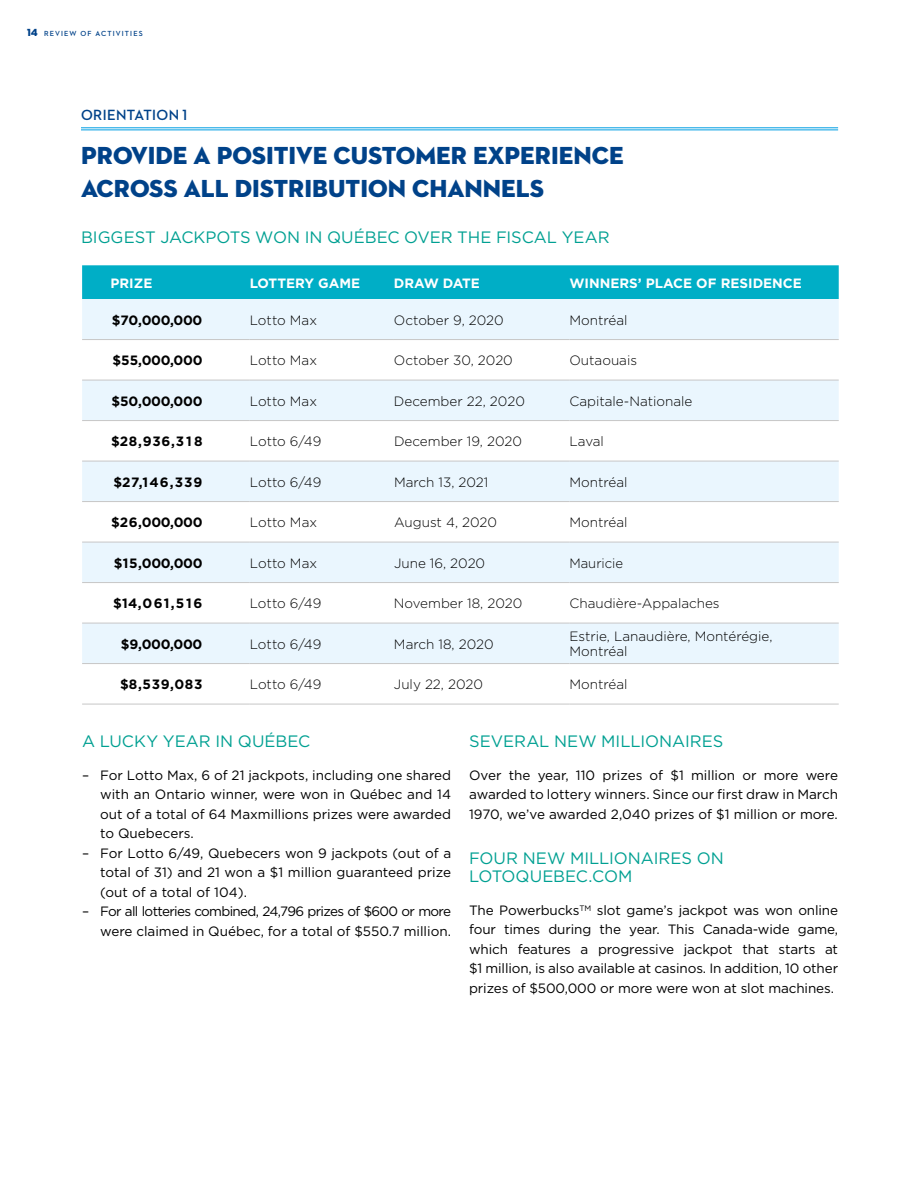
<style>
.page{position:relative;width:918px;height:1188px;background:#fff}
.page>*{position:absolute;margin:0;border:0;box-sizing:border-box;transform-origin:0 0}
.t1{font:25.05px/33px "Neutraface 2 Display Titling";color:#004289}
.t2{font:16.5px/18px "Gotham";color:#00a092}
.t3{font:700 15px "Neutraface 2 Display";letter-spacing:.025em;color:#004289}
.t4{font:13.5px/19.5px "Gotham";color:#000;text-align:justify}
.t5{font:300 13.5px/15px "Gotham";color:#000}
.t6{font:700 13.5px "Gotham";letter-spacing:-.02em;color:#000}
.t7{font:13.5px/19.5px "Gotham";letter-spacing:-.05em;color:#000;text-align:right}
.t8{font:700 13.5px "Gotham";color:#fff}
.t9{font:700 13.5px "Gotham";letter-spacing:-.025em;color:#fff}
.t10{font:700 7.5px "Neutraface 2 Display";letter-spacing:.15em;color:#004289}
.s1{font-family:"Neutraface 2 Display Titling";font-weight:400;font-size:10.5px}
</style>
<div class="page">
<div style="left:82px;top:265px;width:757px;height:34px;background:#00aec6"></div>
<div style="left:82px;top:299px;width:757px;height:40px;background:#eaf6fe"></div>
<svg style="left:82px;top:379px;width:757px;height:325px;fill:#eaf6fe"></svg>
<hr style="left:82px;top:582px;width:168px;height:1px;background:#c6c6c6">
<hr style="left:250px;top:582px;width:144px;height:1px;background:#c6c6c6">
<hr style="left:394px;top:582px;width:175px;height:1px;background:#c6c6c6">
<hr style="left:569px;top:582px;width:270px;height:1px;background:#c6c6c6">
<hr style="left:82px;top:339px;width:168px;height:1px;background:#c6c6c6">
<hr style="left:250px;top:339px;width:144px;height:1px;background:#c6c6c6">
<hr style="left:394px;top:339px;width:175px;height:1px;background:#c6c6c6">
<hr style="left:569px;top:339px;width:270px;height:1px;background:#c6c6c6">
<hr style="left:82px;top:380px;width:168px;height:1px;background:#c6c6c6">
<hr style="left:250px;top:380px;width:144px;height:1px;background:#c6c6c6">
<hr style="left:394px;top:380px;width:175px;height:1px;background:#c6c6c6">
<hr style="left:569px;top:380px;width:270px;height:1px;background:#c6c6c6">
<hr style="left:82px;top:420px;width:168px;height:1px;background:#c6c6c6">
<hr style="left:250px;top:420px;width:144px;height:1px;background:#c6c6c6">
<hr style="left:394px;top:420px;width:175px;height:1px;background:#c6c6c6">
<hr style="left:569px;top:420px;width:270px;height:1px;background:#c6c6c6">
<hr style="left:82px;top:461px;width:168px;height:1px;background:#c6c6c6">
<hr style="left:250px;top:461px;width:144px;height:1px;background:#c6c6c6">
<hr style="left:394px;top:461px;width:175px;height:1px;background:#c6c6c6">
<hr style="left:569px;top:461px;width:270px;height:1px;background:#c6c6c6">
<hr style="left:82px;top:501px;width:168px;height:1px;background:#c6c6c6">
<hr style="left:250px;top:501px;width:144px;height:1px;background:#c6c6c6">
<hr style="left:394px;top:501px;width:175px;height:1px;background:#c6c6c6">
<hr style="left:569px;top:501px;width:270px;height:1px;background:#c6c6c6">
<hr style="left:82px;top:542px;width:168px;height:1px;background:#c6c6c6">
<hr style="left:250px;top:542px;width:144px;height:1px;background:#c6c6c6">
<hr style="left:394px;top:542px;width:175px;height:1px;background:#c6c6c6">
<hr style="left:569px;top:542px;width:270px;height:1px;background:#c6c6c6">
<hr style="left:82px;top:623px;width:168px;height:1px;background:#c6c6c6">
<hr style="left:250px;top:623px;width:144px;height:1px;background:#c6c6c6">
<hr style="left:394px;top:623px;width:175px;height:1px;background:#c6c6c6">
<hr style="left:569px;top:623px;width:270px;height:1px;background:#c6c6c6">
<hr style="left:250px;top:663px;width:144px;height:1px;background:#c6c6c6">
<hr style="left:394px;top:663px;width:175px;height:1px;background:#c6c6c6">
<hr style="left:569px;top:663px;width:270px;height:1px;background:#c6c6c6">
<hr style="left:250px;top:704px;width:144px;height:1px;background:#c6c6c6">
<hr style="left:394px;top:704px;width:175px;height:1px;background:#c6c6c6">
<hr style="left:569px;top:704px;width:270px;height:1px;background:#c6c6c6">
<hr style="left:82px;top:663px;width:168px;height:1px;background:#c6c6c6">
<hr style="left:82px;top:704px;width:168px;height:1px;background:#c6c6c6">
<hr style="left:81px;top:128px;width:757px;height:1px;background:#009fe3">
<hr style="left:81px;top:130px;width:757px;height:1px;background:#009fe3">
<p class="t10" style="left:27px;top:30px;width:117px"><span class="s1">14</span> REVIEW OF ACTIVITIES</p>
<p class="t3" style="left:81px;top:107px;width:108px">ORIENTATION 1</p>
<h1 class="t1" style="left:81px;top:139px;width:544px">PROVIDE A POSITIVE CUSTOMER EXPERIENCE<br>ACROSS ALL DISTRIBUTION CHANNELS</h1>
<p class="t2" style="left:81px;top:228px;width:530px">BIGGEST JACKPOTS WON IN QUÉBEC OVER THE FISCAL YEAR</p>
<p class="t8" style="left:110px;top:275px;width:43px">PRIZE</p>
<p class="t8" style="left:250px;top:275px;width:112px">LOTTERY GAME</p>
<p class="t9" style="left:394px;top:275px;width:88px">DRAW DATE</p>
<p class="t8" style="left:569px;top:275px;width:234px">WINNERS’ PLACE OF RESIDENCE</p>
<p class="t6" style="left:112px;top:312px;width:92px">$70,000,000</p>
<p class="t5" style="left:250px;top:312px;width:69px">Lotto Max</p>
<p class="t5" style="left:394px;top:312px;width:111px">October 9, 2020</p>
<p class="t5" style="left:569px;top:312px;width:60px">Montréal</p>
<p class="t6" style="left:112px;top:352px;width:92px">$55,000,000</p>
<p class="t5" style="left:250px;top:353px;width:69px">Lotto Max</p>
<p class="t5" style="left:394px;top:353px;width:120px">October 30, 2020</p>
<p class="t5" style="left:569px;top:353px;width:69px">Outaouais</p>
<p class="t6" style="left:111px;top:393px;width:93px">$50,000,000</p>
<p class="t5" style="left:250px;top:393px;width:69px">Lotto Max</p>
<p class="t5" style="left:394px;top:393px;width:132px">December 22, 2020</p>
<p class="t5" style="left:569px;top:393px;width:124px">Capitale-Nationale</p>
<p class="t6" style="left:111px;top:433px;width:93px">$28,936,318</p>
<p class="t5" style="left:250px;top:434px;width:73px">Lotto 6/49</p>
<p class="t5" style="left:394px;top:434px;width:130px">December 19, 2020</p>
<p class="t5" style="left:570px;top:434px;width:36px">Laval</p>
<p class="t6" style="left:113px;top:474px;width:91px">$27,146,339</p>
<p class="t5" style="left:250px;top:474px;width:73px">Lotto 6/49</p>
<p class="t5" style="left:394px;top:474px;width:96px">March 13, 2021</p>
<p class="t5" style="left:570px;top:474px;width:60px">Montréal</p>
<p class="t6" style="left:111px;top:514px;width:93px">$26,000,000</p>
<p class="t5" style="left:250px;top:515px;width:69px">Lotto Max</p>
<p class="t5" style="left:394px;top:515px;width:105px">August 4, 2020</p>
<p class="t5" style="left:570px;top:515px;width:60px">Montréal</p>
<p class="t6" style="left:114px;top:555px;width:90px">$15,000,000</p>
<p class="t5" style="left:250px;top:555px;width:69px">Lotto Max</p>
<p class="t5" style="left:394px;top:555px;width:93px">June 16, 2020</p>
<p class="t5" style="left:569px;top:555px;width:55px">Mauricie</p>
<p class="t6" style="left:113px;top:595px;width:91px">$14,061,516</p>
<p class="t5" style="left:250px;top:596px;width:73px">Lotto 6/49</p>
<p class="t5" style="left:394px;top:596px;width:130px">November 18, 2020</p>
<p class="t5" style="left:569px;top:596px;width:152px">Chaudière-Appalaches</p>
<p class="t6" style="left:121px;top:636px;width:83px">$9,000,000</p>
<p class="t5" style="left:250px;top:636px;width:73px">Lotto 6/49</p>
<p class="t5" style="left:394px;top:636px;width:101px">March 18, 2020</p>
<p class="t5" style="left:569px;top:629px;width:204px">Estrie, Lanaudière, Montérégie,<br>Montréal</p>
<p class="t6" style="left:120px;top:676px;width:84px">$8,539,083</p>
<p class="t5" style="left:250px;top:677px;width:73px">Lotto 6/49</p>
<p class="t5" style="left:394px;top:677px;width:91px">July 22, 2020</p>
<p class="t5" style="left:569px;top:677px;width:60px">Montréal</p>
<p class="t2" style="left:82px;top:732px;width:230px">A LUCKY YEAR IN QUÉBEC</p>
<p class="t4" style="left:100px;top:765px;width:353px;text-indent:-18px">– For Lotto Max, 6 of 21 jackpots, including one shared with an Ontario winner, were won in Québec and 14 out of a total of 64 Maxmillions prizes were awarded to Quebecers.</p>
<p class="t4" style="left:100px;top:843px;width:353px;text-indent:-18px">– For Lotto 6/49, Quebecers won 9 jackpots (out of a total of 31) and 21 won a $1 million guaranteed prize (out of a total of 104).</p>
<p class="t7" style="left:82px;top:902px;width:370px">– For all lotteries combined, 24,796 prizes of $600 or more were claimed in Québec, for a total of $550.7 million.</p>
<p class="t2" style="left:469px;top:732px;width:256px">SEVERAL NEW MILLIONAIRES</p>
<p class="t4" style="left:469px;top:765px;width:371px">Over the year, 110 prizes of $1 million or more were awarded to lottery winners. Since our first draw in March 1970, we’ve awarded 2,040 prizes of $1 million or more.</p>
<p class="t2" style="left:469px;top:849px;width:256px">FOUR NEW MILLIONAIRES ON<br>LOTOQUEBEC.COM</p>
<p class="t4" style="left:469px;top:900px;width:371px">The Powerbucks<sup>TM</sup> slot game’s jackpot was won online four times during the year. This Canada-wide game, which features a progressive jackpot that starts at $1 million, is also available at casinos. In addition, 10 other prizes of $500,000 or more were won at slot machines.</p>
</div>
